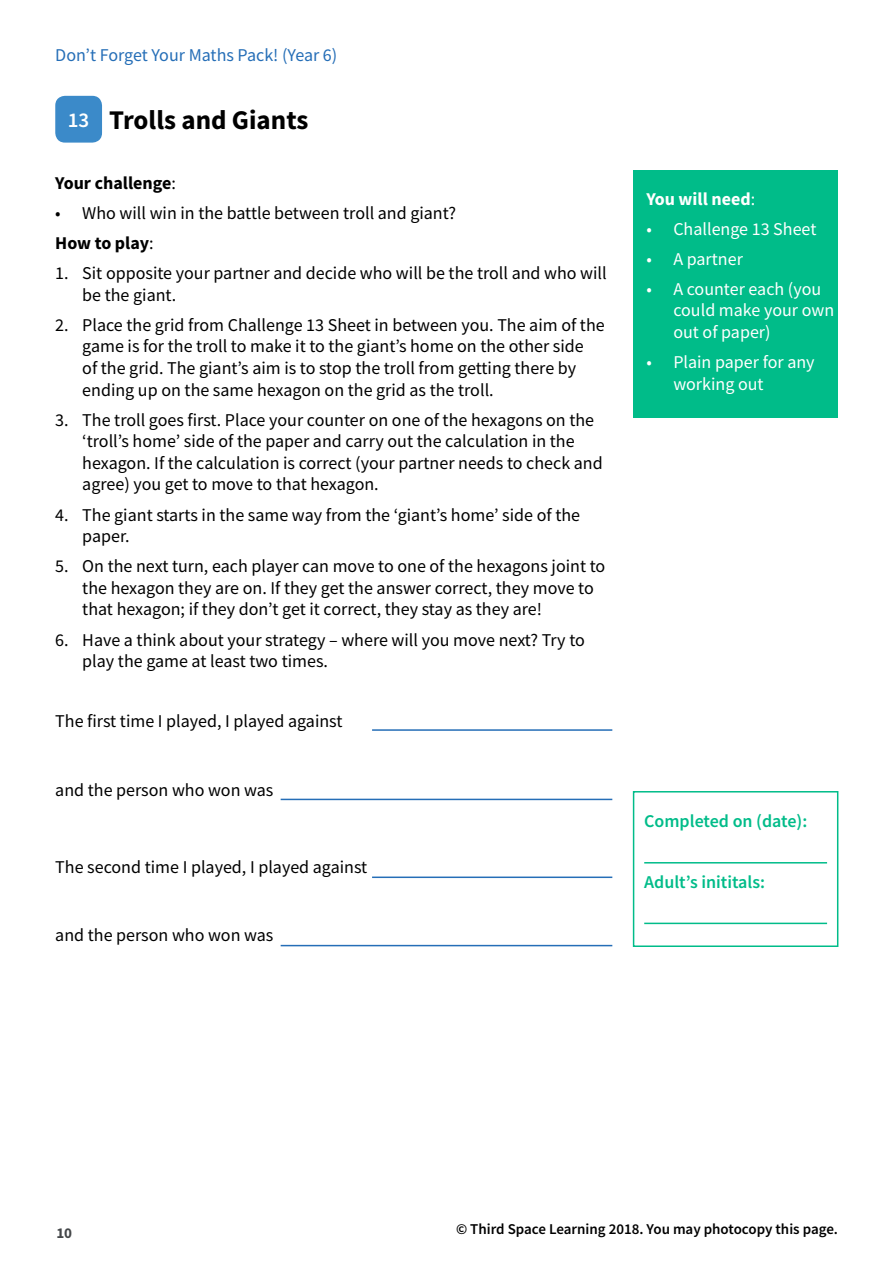
<style>
.page{position:relative;width:893px;height:1263px;background:#fff}
.page>*{position:absolute;margin:0;border:0;box-sizing:border-box;transform-origin:0 0}
.t1{font:700 27px "Source Sans Pro";color:#000}
.t2{font:600 21px "Source Sans Pro";color:#fff}
.t3{font:18px/21.6px "Source Sans Pro";color:#000}
.t4{font:18px/21.6px "Source Sans Pro";color:#fff}
.t5{font:600 18px "Source Sans Pro";color:#00bc89}
.t6{font:18px "Source Sans Pro";color:#256eb7}
.t7{font:700 18px "Source Sans Pro";color:#000}
.t8{font:700 18px "Source Sans Pro";color:#fff}
.t9{font:600 15px "Source Sans Pro";color:#000}
.t10{font:700 15px "Source Sans Pro";color:#444749}
.s1{font-weight:400}
.s2{font-weight:700}
</style>
<div class="page">
<div style="left:634px;top:170px;width:204px;height:248px;background:#00bc89"></div>
<div style="left:55px;top:96px;width:47px;height:47px;background:#3b8ac9;border-radius:10px"></div>
<div style="left:633px;top:791px;width:205px;height:156px;border:2px solid #00bc89"></div>
<hr style="left:644px;top:862px;width:183px;height:1px;background:#00bc89">
<hr style="left:644px;top:923px;width:183px;height:1px;background:#00bc89">
<hr style="left:372px;top:876px;width:240px;height:2px;background:#256eb7">
<hr style="left:372px;top:729px;width:240px;height:2px;background:#256eb7">
<hr style="left:281px;top:945px;width:331px;height:1px;background:#256eb7">
<hr style="left:281px;top:799px;width:331px;height:1px;background:#256eb7">
<p class="t6" style="left:55px;top:44px;width:284px">Don’t Forget Your Maths Pack! (Year 6)</p>
<p class="t2" style="left:68px;top:106px;width:23px">13</p>
<h1 class="t1" style="left:109px;top:101px;width:201px">Trolls and Giants</h1>
<p class="t7" style="left:55px;top:171px;width:122px">Your challenge<span class="s1">:</span></p>
<p class="t3" style="left:55px;top:198px;width:402px;line-height:30.2px">• Who will win in the battle between troll and giant?<br><span class="s2">How to play</span>:</p>
<p class="t3" style="left:82px;top:262px;width:526px;text-indent:-27px">1. Sit opposite your partner and decide who will be the troll and who will be the giant.</p>
<p class="t3" style="left:82px;top:314px;width:524px;text-indent:-27px">2. Place the grid from Challenge 13 Sheet in between you. The aim of the game is for the troll to make it to the giant’s home on the other side<br>of the grid. The giant’s aim is to stop the troll from getting there by ending up on the same hexagon on the grid as the troll.</p>
<p class="t3" style="left:82px;top:409px;width:522px;text-indent:-27px">3. The troll goes first. Place your counter on one of the hexagons on the ‘troll’s home’ side of the paper and carry out the calculation in the hexagon. If the calculation is correct (your partner needs to check and agree) you get to move to that hexagon.</p>
<p class="t3" style="left:82px;top:504px;width:499px;text-indent:-27px">4. The giant starts in the same way from the ‘giant’s home’ side of the paper.</p>
<p class="t3" style="left:82px;top:555px;width:525px;text-indent:-27px">5. On the next turn, each player can move to one of the hexagons joint to the hexagon they are on. If they get the answer correct, they move to that hexagon; if they don’t get it correct, they stay as they are!</p>
<p class="t3" style="left:82px;top:629px;width:504px;text-indent:-27px">6. Have a think about your strategy – where will you move next? Try to play the game at least two times.</p>
<p class="t3" style="left:55px;top:710px;width:289px">The first time I played, I played against</p>
<p class="t3" style="left:55px;top:779px;width:220px">and the person who won was</p>
<p class="t3" style="left:55px;top:856px;width:314px">The second time I played, I played against</p>
<p class="t3" style="left:55px;top:924px;width:220px">and the person who won was</p>
<p class="t8" style="left:646px;top:186px;width:110px">You will need<span class="s1">:</span></p>
<p class="t4" style="left:646px;top:218px;width:172px">• Challenge 13 Sheet</p>
<p class="t4" style="left:646px;top:248px;width:98px">• A partner</p>
<p class="t4" style="left:673px;top:278px;width:162px;text-indent:-27px">• A counter each (you could make your own out of paper)</p>
<p class="t4" style="left:673px;top:351px;width:143px;text-indent:-27px">• Plain paper for any working out</p>
<p class="t5" style="left:644px;top:810px;width:165px">Completed on (date):</p>
<p class="t5" style="left:644px;top:870px;width:122px">Adult’s inititals:</p>
<p class="t10" style="left:56px;top:1222px;width:17px">10</p>
<p class="t9" style="left:456px;top:1219px;width:383px">© Third Space Learning 2018. You may photocopy this page.</p>
</div>
